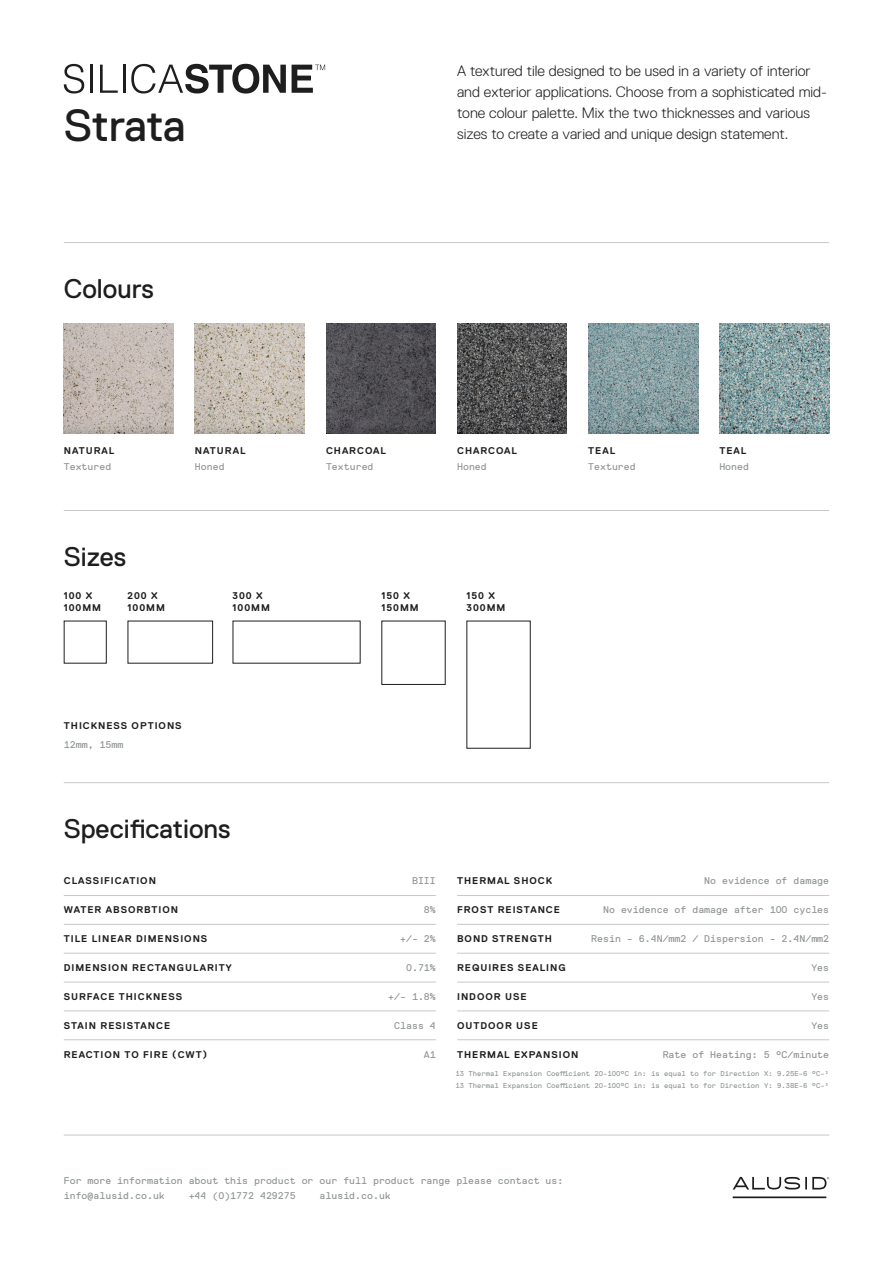
<style>
.page{position:relative;width:893px;height:1263px;background:#fff}
.page>*{position:absolute;margin:0;border:0;box-sizing:border-box;transform-origin:0 0}
.t1{font:45px "Replica";letter-spacing:-.01em;color:#1e1e1e}
.t2{font:27px "Replica";color:#1e1e1e}
.t3{font:300 15px/21px "Replica";color:#1e1e1e}
.t4{font:9.75px/15px "Replica Mono";color:#8f9494}
.t5{font:700 9.75px "Replica";letter-spacing:.1em;color:#1e1e1e}
.t6{font:7.2px/12px "Replica Mono";color:#8f9494}
</style>
<div class="page">
<hr style="left:64px;top:1135px;width:765px;height:1px;background:#c7c9c9">
<svg style="left:733px;top:1177px;width:96px;height:21px"></svg>
<hr style="left:64px;top:242px;width:765px;height:1px;background:#c7c9c9">
<hr style="left:64px;top:510px;width:765px;height:1px;background:#c7c9c9">
<svg style="left:64px;top:64px;width:20px;height:30px"></svg>
<hr style="left:90px;top:65px;width:3px;height:28px;background:#1e1e1e">
<svg style="left:100px;top:65px;width:18px;height:28px"></svg>
<hr style="left:123px;top:65px;width:2px;height:28px;background:#1e1e1e">
<svg style="left:131px;top:64px;width:155px;height:30px"></svg>
<svg style="left:292px;top:65px;width:33px;height:28px"></svg>
<img style="left:64px;top:323px;width:110px;height:110px">
<img style="left:326px;top:323px;width:110px;height:110px">
<img style="left:588px;top:323px;width:110px;height:110px">
<img style="left:195px;top:323px;width:110px;height:110px">
<img style="left:457px;top:323px;width:110px;height:110px">
<img style="left:719px;top:323px;width:110px;height:110px">
<hr style="left:64px;top:782px;width:765px;height:1px;background:#c7c9c9">
<hr style="left:457px;top:895px;width:372px;height:1px;background:#c7c9c9">
<hr style="left:457px;top:924px;width:372px;height:1px;background:#c7c9c9">
<hr style="left:457px;top:953px;width:372px;height:1px;background:#c7c9c9">
<hr style="left:457px;top:982px;width:372px;height:1px;background:#c7c9c9">
<hr style="left:457px;top:1011px;width:372px;height:1px;background:#c7c9c9">
<hr style="left:457px;top:1039px;width:372px;height:1px;background:#c7c9c9">
<hr style="left:64px;top:895px;width:372px;height:1px;background:#c7c9c9">
<hr style="left:64px;top:924px;width:372px;height:1px;background:#c7c9c9">
<hr style="left:64px;top:953px;width:372px;height:1px;background:#c7c9c9">
<hr style="left:64px;top:982px;width:372px;height:1px;background:#c7c9c9">
<hr style="left:64px;top:1011px;width:372px;height:1px;background:#c7c9c9">
<hr style="left:64px;top:1039px;width:372px;height:1px;background:#c7c9c9">
<p class="t1" style="left:64px;top:101px;width:123px">Strata</p>
<p class="t2" style="left:64px;top:273px;width:92px">Colours</p>
<p class="t3" style="left:457px;top:60px;width:371px">A textured tile designed to be used in a variety of interior and exterior applications. Choose from a sophisticated mid&shy;tone colour palette. Mix the two thicknesses and various sizes to create a varied and unique design statement.</p>
<p class="t5" style="left:64px;top:445px;width:52px">NATURAL</p>
<p class="t5" style="left:326px;top:445px;width:61px">CHARCOAL</p>
<p class="t5" style="left:457px;top:445px;width:61px">CHARCOAL</p>
<p class="t5" style="left:195px;top:445px;width:52px">NATURAL</p>
<p class="t5" style="left:588px;top:445px;width:28px">TEAL</p>
<p class="t5" style="left:719px;top:445px;width:28px">TEAL</p>
<p class="t4" style="left:64px;top:459px;width:49px">Textured</p>
<p class="t4" style="left:195px;top:459px;width:31px">Honed</p>
<p class="t4" style="left:326px;top:459px;width:49px">Textured</p>
<p class="t4" style="left:457px;top:459px;width:31px">Honed</p>
<p class="t4" style="left:588px;top:459px;width:49px">Textured</p>
<p class="t4" style="left:719px;top:459px;width:31px">Honed</p>
<p class="t2" style="left:64px;top:541px;width:64px">Sizes</p>
<p class="t5" style="left:64px;top:590px;width:30px">100 X</p>
<p class="t5" style="left:64px;top:602px;width:39px">100MM</p>
<p class="t5" style="left:128px;top:590px;width:32px">200 X</p>
<p class="t5" style="left:128px;top:602px;width:39px">100MM</p>
<p class="t5" style="left:64px;top:720px;width:119px">THICKNESS OPTIONS</p>
<p class="t4" style="left:64px;top:737px;width:61px">12mm, 15mm</p>
<p class="t5" style="left:233px;top:590px;width:32px">300 X</p>
<p class="t5" style="left:233px;top:602px;width:39px">100MM</p>
<p class="t2" style="left:64px;top:813px;width:168px">Specifications</p>
<p class="t5" style="left:64px;top:875px;width:94px">CLASSIFICATION</p>
<p class="t5" style="left:64px;top:904px;width:116px">WATER ABSORBTION</p>
<p class="t5" style="left:64px;top:933px;width:145px">TILE LINEAR DIMENSIONS</p>
<p class="t5" style="left:64px;top:962px;width:169px">DIMENSION RECTANGULARITY</p>
<p class="t5" style="left:64px;top:991px;width:120px">SURFACE THICKNESS</p>
<p class="t5" style="left:64px;top:1020px;width:108px">STAIN RESISTANCE</p>
<p class="t5" style="left:64px;top:1049px;width:145px">REACTION TO FIRE (CWT)</p>
<p class="t5" style="left:381px;top:590px;width:30px">150 X</p>
<p class="t5" style="left:381px;top:602px;width:39px">150MM</p>
<p class="t5" style="left:466px;top:590px;width:30px">150 X</p>
<p class="t5" style="left:466px;top:602px;width:40px">300MM</p>
<p class="t4" style="left:412px;top:873px;width:25px">BIII</p>
<p class="t4" style="left:424px;top:902px;width:13px">8%</p>
<p class="t4" style="left:400px;top:931px;width:37px">+/- 2%</p>
<p class="t4" style="left:406px;top:960px;width:31px">0.71%</p>
<p class="t4" style="left:388px;top:989px;width:49px">+/- 1.8%</p>
<p class="t4" style="left:394px;top:1018px;width:43px">Class 4</p>
<p class="t4" style="left:424px;top:1047px;width:13px">A1</p>
<p class="t5" style="left:457px;top:875px;width:96px">THERMAL SHOCK</p>
<p class="t5" style="left:457px;top:904px;width:104px">FROST REISTANCE</p>
<p class="t5" style="left:457px;top:933px;width:96px">BOND STRENGTH</p>
<p class="t5" style="left:457px;top:962px;width:110px">REQUIRES SEALING</p>
<p class="t5" style="left:457px;top:991px;width:71px">INDOOR USE</p>
<p class="t5" style="left:457px;top:1020px;width:82px">OUTDOOR USE</p>
<p class="t5" style="left:457px;top:1049px;width:123px">THERMAL EXPANSION</p>
<p class="t4" style="left:704px;top:873px;width:126px">No evidence of damage</p>
<p class="t4" style="left:603px;top:902px;width:228px">No evidence of damage after 100 cycles</p>
<p class="t4" style="left:591px;top:931px;width:239px">Resin - 6.4N/mm2 / Dispersion - 2.4N/mm2</p>
<p class="t4" style="left:811px;top:960px;width:19px">Yes</p>
<p class="t4" style="left:811px;top:989px;width:19px">Yes</p>
<p class="t4" style="left:811px;top:1018px;width:19px">Yes</p>
<p class="t4" style="left:663px;top:1047px;width:168px">Rate of Heating: 5 °C/minute</p>
<p class="t6" style="left:455px;top:1067px;width:375px">13 Thermal Expansion Coefficient 20-100°C in: is equal to for Direction X: 9.25E-6 °C-¹<br>13 Thermal Expansion Coefficient 20-100°C in: is equal to for Direction Y: 9.38E-6 °C-¹</p>
<p class="t4" style="left:64px;top:1173px;width:501px">For more information about this product or our full product range please contact us: info@alusid.co.uk</p>
<p class="t4" style="left:189px;top:1188px;width:109px">+44 (0)1772 429275</p>
<p class="t4" style="left:320px;top:1188px;width:73px">alusid.co.uk</p>
</div>
